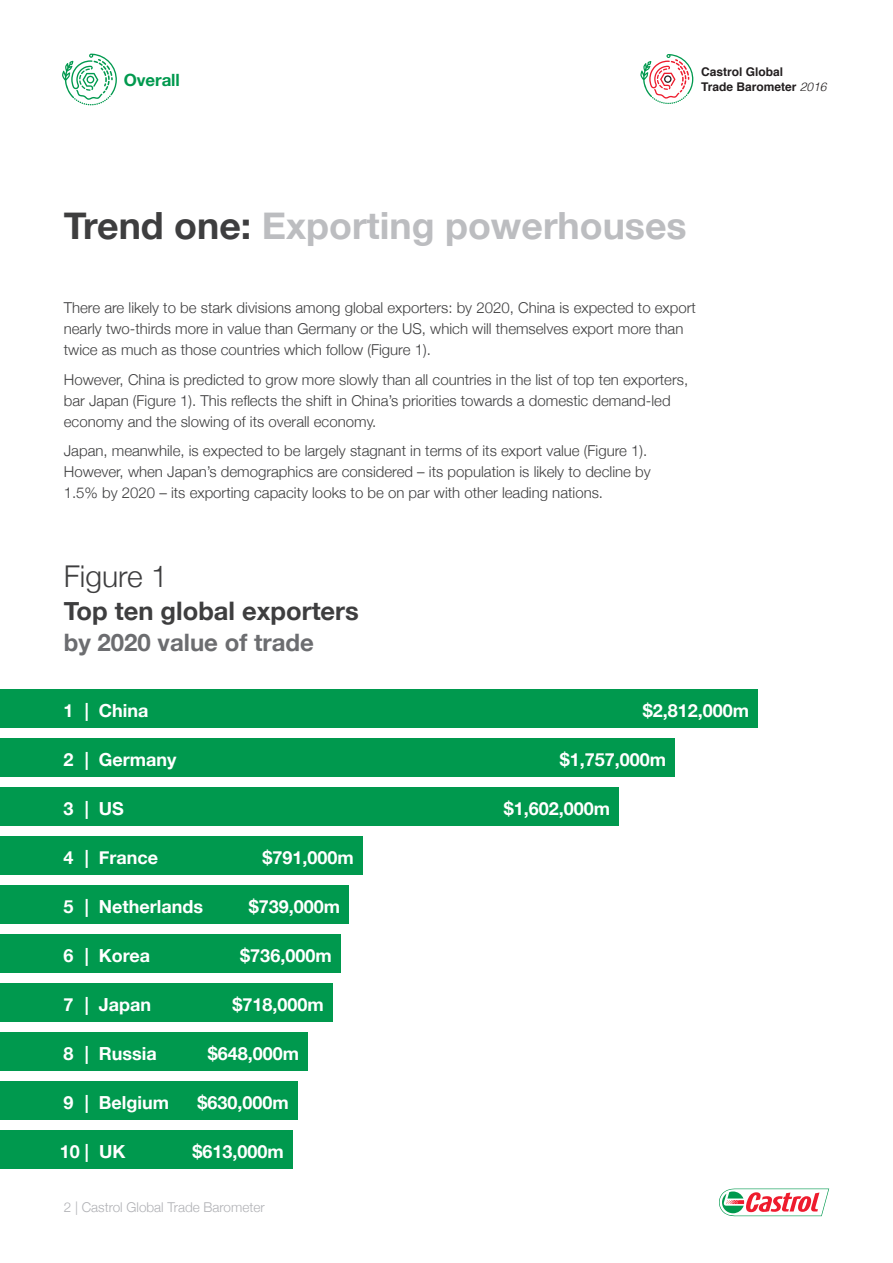
<style>
.page{position:relative;width:893px;height:1263px;background:#fff}
.page>*{position:absolute;margin:0;border:0;box-sizing:border-box;transform-origin:0 0}
.t1{font:700 37.5px "Helvetica Neue";color:#bcbdc0}
.Body{font:300 30px "Helvetica Neue";color:#3e3e3f}
.Body-2{font:700 25.5px "Helvetica Neue";color:#3e3e3f}
.Body-3{font:700 24px "Helvetica Neue";color:#6c6d70}
.List_figures{font:700 18px "Helvetica Neue";color:#fff}
.t2{font:700 16.95px "Helvetica Neue";letter-spacing:-.005em;color:#00994e}
.Body-4{font:300 15px/21px "Helvetica Neue";color:#3e3e3f}
.t3{font:300 13.5px "Helvetica Neue";color:#b0b1b5}
.t4{font:700 12px/14.4px "Helvetica";color:#231f20}
.s1{font-weight:300;font-style:italic}
.s2{color:#3e3e3f}
</style>
<div class="page">
<svg style="left:62px;top:54px;width:55px;height:51px"></svg>
<svg style="left:719px;top:1188px;width:110px;height:28px"></svg>
<svg style="left:640px;top:54px;width:53px;height:50px"></svg>
<div style="left:0;top:1081px;width:297px;height:38px;background:#00994e"></div>
<div style="left:0;top:1130px;width:292px;height:38px;background:#00994e"></div>
<div style="left:0;top:689px;width:758px;height:39px;background:#00994e"></div>
<div style="left:0;top:738px;width:675px;height:39px;background:#00994e"></div>
<div style="left:0;top:787px;width:619px;height:38px;background:#00994e"></div>
<div style="left:0;top:836px;width:362px;height:38px;background:#00994e"></div>
<div style="left:0;top:885px;width:349px;height:38px;background:#00994e"></div>
<div style="left:0;top:934px;width:340px;height:38px;background:#00994e"></div>
<div style="left:0;top:983px;width:332px;height:38px;background:#00994e"></div>
<div style="left:0;top:1032px;width:308px;height:38px;background:#00994e"></div>
<p class="t2" style="left:124px;top:67px;width:58px">Overall</p>
<p class="t4" style="left:701px;top:65px;width:127px">Castrol Global<br>Trade Barometer <span class="s1">2016</span></p>
<h1 class="t1" style="left:64px;top:196px;width:624px"><span class="s2">Trend one:</span> Exporting powerhouses</h1>
<p class="Body-4" style="left:64px;top:296px;width:634px">There are likely to be stark divisions among global exporters: by 2020, China is expected to export nearly two-thirds more in value than Germany or the US, which will themselves export more than twice as much as those countries which follow (Figure 1).</p>
<p class="Body-4" style="left:64px;top:368px;width:626px">However, China is predicted to grow more slowly than all countries in the list of top ten exporters, bar Japan (Figure 1). This reflects the shift in China’s priorities towards a domestic demand-led economy and the slowing of its overall economy.</p>
<p class="Body-4" style="left:64px;top:439px;width:588px">Japan, meanwhile, is expected to be largely stagnant in terms of its export value (Figure 1).<br>However, when Japan’s demographics are considered – its population is likely to decline by<br>1.5% by 2020 – its exporting capacity looks to be on par with other leading nations.</p>
<p class="Body" style="left:64px;top:552px;width:105px">Figure 1</p>
<p class="Body-2" style="left:64px;top:590px;width:297px">Top ten global exporters</p>
<p class="Body-3" style="left:64px;top:624px;width:252px">by 2020 value of trade</p>
<p class="List_figures" style="left:64px;top:697px;width:86px">1 | China</p>
<p class="List_figures" style="left:643px;top:697px;width:108px">$2,812,000m</p>
<p class="List_figures" style="left:64px;top:746px;width:114px">2 | Germany</p>
<p class="List_figures" style="left:560px;top:746px;width:108px">$1,757,000m</p>
<p class="List_figures" style="left:64px;top:795px;width:62px">3 | US</p>
<p class="List_figures" style="left:504px;top:795px;width:108px">$1,602,000m</p>
<p class="List_figures" style="left:64px;top:844px;width:96px">4 | France</p>
<p class="List_figures" style="left:262px;top:844px;width:93px">$791,000m</p>
<p class="List_figures" style="left:64px;top:892px;width:141px">5 | Netherlands</p>
<p class="List_figures" style="left:249px;top:892px;width:93px">$739,000m</p>
<p class="List_figures" style="left:64px;top:941px;width:88px">6 | Korea</p>
<p class="List_figures" style="left:240px;top:941px;width:93px">$736,000m</p>
<p class="List_figures" style="left:64px;top:990px;width:89px">7 | Japan</p>
<p class="List_figures" style="left:232px;top:990px;width:93px">$718,000m</p>
<p class="List_figures" style="left:64px;top:1039px;width:95px">8 | Russia</p>
<p class="List_figures" style="left:208px;top:1039px;width:93px">$648,000m</p>
<p class="List_figures" style="left:64px;top:1088px;width:107px">9 | Belgium</p>
<p class="List_figures" style="left:197px;top:1088px;width:93px">$630,000m</p>
<p class="List_figures" style="left:60px;top:1137px;width:67px">10 | UK</p>
<p class="List_figures" style="left:192px;top:1137px;width:93px">$613,000m</p>
<p class="t3" style="left:64px;top:1196px;width:202px">2 | Castrol Global Trade Barometer</p>
</div>
